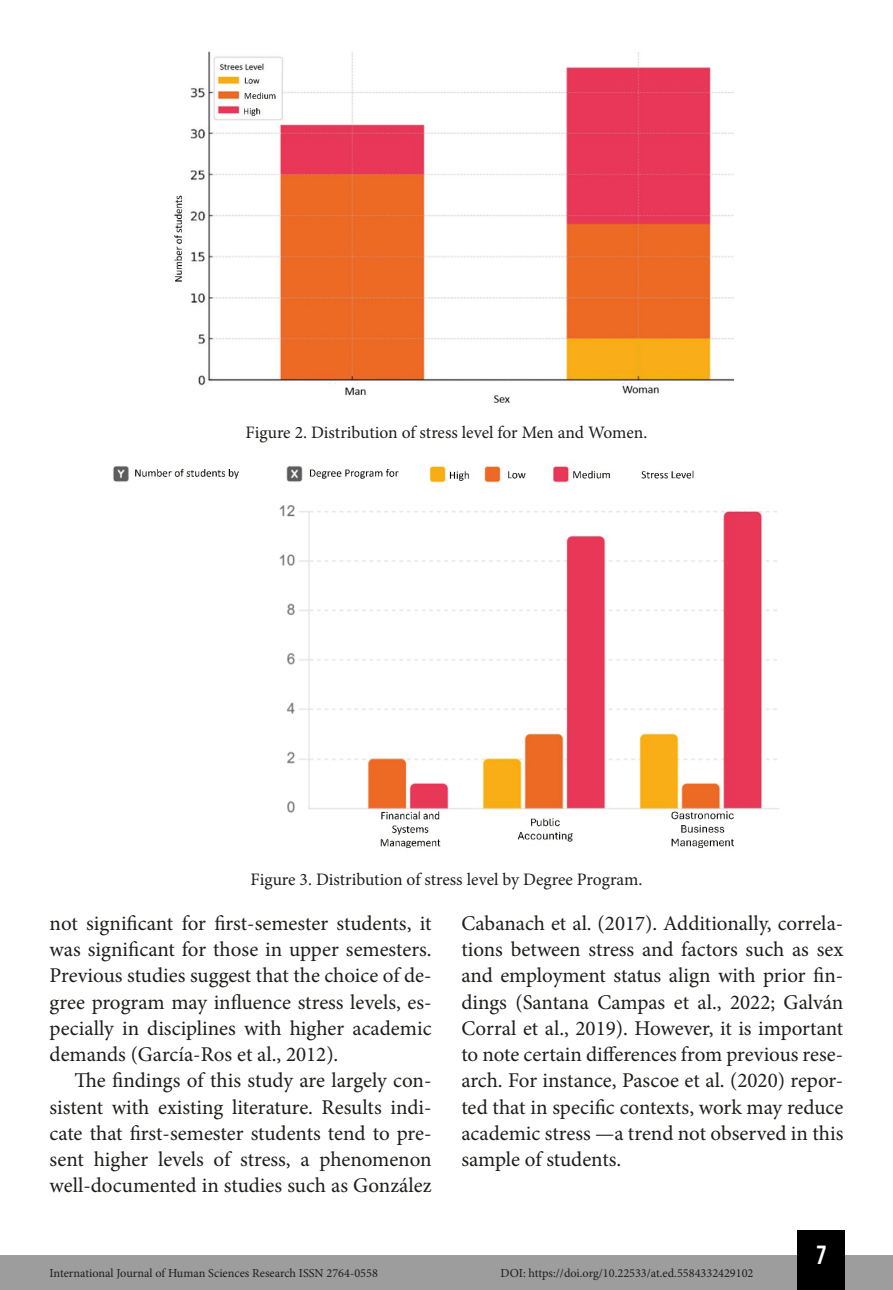
<style>
.page{position:relative;width:893px;height:1290px;background:#fff}
.page>*{position:absolute;margin:0;border:0;box-sizing:border-box;transform-origin:0 0}
.t1{font:26.25px "Bebas Kai";color:#fff}
.TXT{font:21px/26.2px "Minion Pro";color:#1d1d1b;text-align:justify}
.INFO{font:17.5px "Minion Pro";letter-spacing:-.005em;color:#1d1d1b}
.t2{font:12.25px "Minion Pro";color:#1d1d1b}
</style>
<div class="page">
<div style="left:0;top:1255px;width:893px;height:35px;background:#9d9d9d"></div>
<div style="left:797px;top:1230px;width:48px;height:60px;background:#000"></div>
<img style="left:174px;top:51px;width:559px;height:351px">
<img style="left:113px;top:465px;width:666px;height:383px">
<p class="INFO" style="left:246px;top:421px;width:403px">Figure 2. Distribution of stress level for Men and Women.</p>
<p class="INFO" style="left:251px;top:868px;width:393px">Figure 3. Distribution of stress level by Degree Program.</p>
<p class="TXT" style="left:50px;top:910px;width:383px">not significant for first-semester students, it was significant for those in upper semesters.<br>Previous studies suggest that the choice of de&shy;gree program may influence stress levels, es&shy;pecially in disciplines with higher academic demands (García-Ros et al., 2012).</p>
<p class="TXT" style="left:50px;top:1068px;width:384px;text-indent:25px">The findings of this study are largely con&shy;sistent with existing literature. Results indi&shy;cate that first-semester students tend to pre&shy;sent higher levels of stress, a phenomenon well-documented in studies such as González</p>
<p class="TXT" style="left:461px;top:910px;width:384px">Cabanach et al. (2017). Additionally, correla&shy;tions between stress and factors such as sex and employment status align with prior fin&shy;dings (Santana Campas et al., 2022; Galván Corral et al., 2019). However, it is important to note certain differences from previous rese&shy;arch. For instance, Pascoe et al. (2020) repor&shy;ted that in specific contexts, work may reduce academic stress —a trend not observed in this sample of students.</p>
<p class="t2" style="left:50px;top:1265px;width:330px">International Journal of Human Sciences Research ISSN 2764-0558</p>
<p class="t2" style="left:501px;top:1265px;width:254px">DOI: https://doi.org/10.22533/at.ed.5584332429102</p>
<p class="t1" style="left:817px;top:1241px;width:11px">7</p>
</div>
